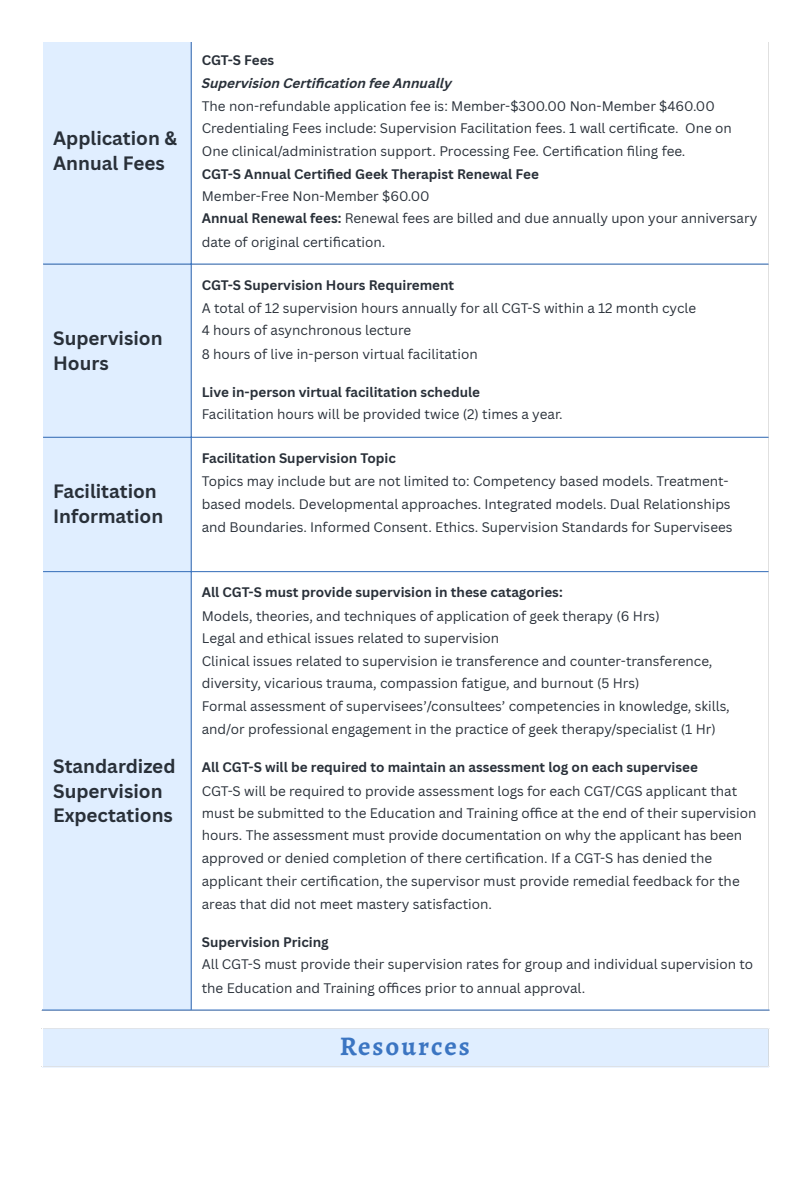
<style>
.page{position:relative;width:810px;height:1181px;background:#fff}
.page>*{position:absolute;margin:0;border:0;box-sizing:border-box;transform-origin:0 0}
.t1{font:700 27px "Alegreya";letter-spacing:.075em;color:#3b75c2}
.t2{font:700 18.9px/24.3px "Canva Sans";color:#293039}
.t3{font:13.5px/22.8px "Canva Sans";color:#293039}
.s1{font-weight:700}
.s2{font-weight:700;font-style:italic}
</style>
<div class="page">
<div style="left:43px;top:43px;width:148px;height:966px;background:#e0eeff"></div>
<hr style="left:191px;top:42px;width:1px;height:967px;background:#3b75c2">
<hr style="left:42px;top:42px;width:727px;height:1px;background:#3b75c2">
<hr style="left:43px;top:263px;width:725px;height:1px;background:#3b75c2">
<hr style="left:43px;top:437px;width:725px;height:1px;background:#3b75c2">
<hr style="left:43px;top:571px;width:725px;height:1px;background:#3b75c2">
<hr style="left:42px;top:1009px;width:727px;height:1px;background:#3b75c2">
<div style="left:42px;top:1027px;width:727px;height:40px;background:#e0eeff"></div>
<hr style="left:42px;top:1028px;width:1px;height:38px;background:#fff">
<hr style="left:768px;top:1028px;width:1px;height:38px;background:#fff">
<hr style="left:42px;top:1027px;width:727px;height:1px;background:#fff">
<hr style="left:42px;top:1066px;width:727px;height:1px;background:#fff">
<p class="t2" style="left:53px;top:126px;width:125px">Application &amp;<br>Annual Fees</p>
<p class="t2" style="left:53px;top:326px;width:111px">Supervision<br>Hours</p>
<p class="t2" style="left:53px;top:479px;width:112px">Facilitation<br>Information</p>
<p class="t2" style="left:53px;top:753px;width:124px">Standardized<br>Supervision<br>Expectations</p>
<p class="t3" style="left:202px;top:48px;width:557px"><span class="s1">CGT-S Fees<br></span><span class="s2">Supervision Certification fee Annually<br></span>The non-refundable application fee is: Member-$300.00 Non-Member $460.00<br>Credentialing Fees include: Supervision Facilitation fees. 1 wall certifi cate. One on One clinical/administration support. Processing Fee. Certifi cation fi ling fee.<br><span class="s1">CGT-S Annual Certifi ed Geek Therapist Renewal Fee<br></span>Member-Free Non-Member $60.00<br><span class="s1">Annual Renewal fees:</span> Renewal fees are billed and due annually upon your anniversary date of original certifi cation.</p>
<p class="t3" style="left:202px;top:273px;width:496px"><span class="s1">CGT-S Supervision Hours Requirement<br></span>A total of 12 supervision hours annually for all CGT-S within a 12 month cycle 4 hours of asynchronous lecture<br>8 hours of live in-person virtual facilitation</p>
<p class="t3" style="left:202px;top:380px;width:362px;line-height:22.2px"><span class="s1">Live in-person virtual facilitation schedule<br></span>Facilitation hours will be provided twice (2) times a year.</p>
<p class="t3" style="left:202px;top:446px;width:532px"><span class="s1">Facilitation Supervision Topic<br></span>Topics may include but are not limited to: Competency based models. Treatment&shy;based models. Developmental approaches. Integrated models. Dual Relationships and Boundaries. Informed Consent. Ethics. Supervision Standards for Supervisees</p>
<p class="t3" style="left:202px;top:581px;width:530px"><span class="s1">All CGT-S must provide supervision in these catagories:<br></span>Models, theories, and techniques of application of geek therapy (6 Hrs)<br>Legal and ethical issues related to supervision<br>Clinical issues related to supervision ie transference and counter-transference, diversity, vicarious trauma, compassion fatigue, and burnout (5 Hrs)<br>Formal assessment of supervisees’/consultees’ competencies in knowledge, skills, and/or professional engagement in the practice of geek therapy/specialist (1 Hr)</p>
<p class="t3" style="left:202px;top:755px;width:556px"><span class="s1">All CGT-S will be required to maintain an assessment log on each supervisee<br></span>CGT-S will be required to provide assessment logs for each CGT/CGS applicant that must be submitted to the Education and Training office at the end of their supervision hours. The assessment must provide documentation on why the applicant has been approved or denied completion of there certification. If a CGT-S has denied the applicant their certification, the supervisor must provide remedial feedback for the areas that did not meet mastery satisfaction.</p>
<p class="t3" style="left:202px;top:930px;width:553px"><span class="s1">Supervision Pricing<br></span>All CGT-S must provide their supervision rates for group and individual supervision to the Education and Training offices prior to annual approval.</p>
<p class="t1" style="left:340px;top:1027px;width:132px">Resources</p>
</div>
